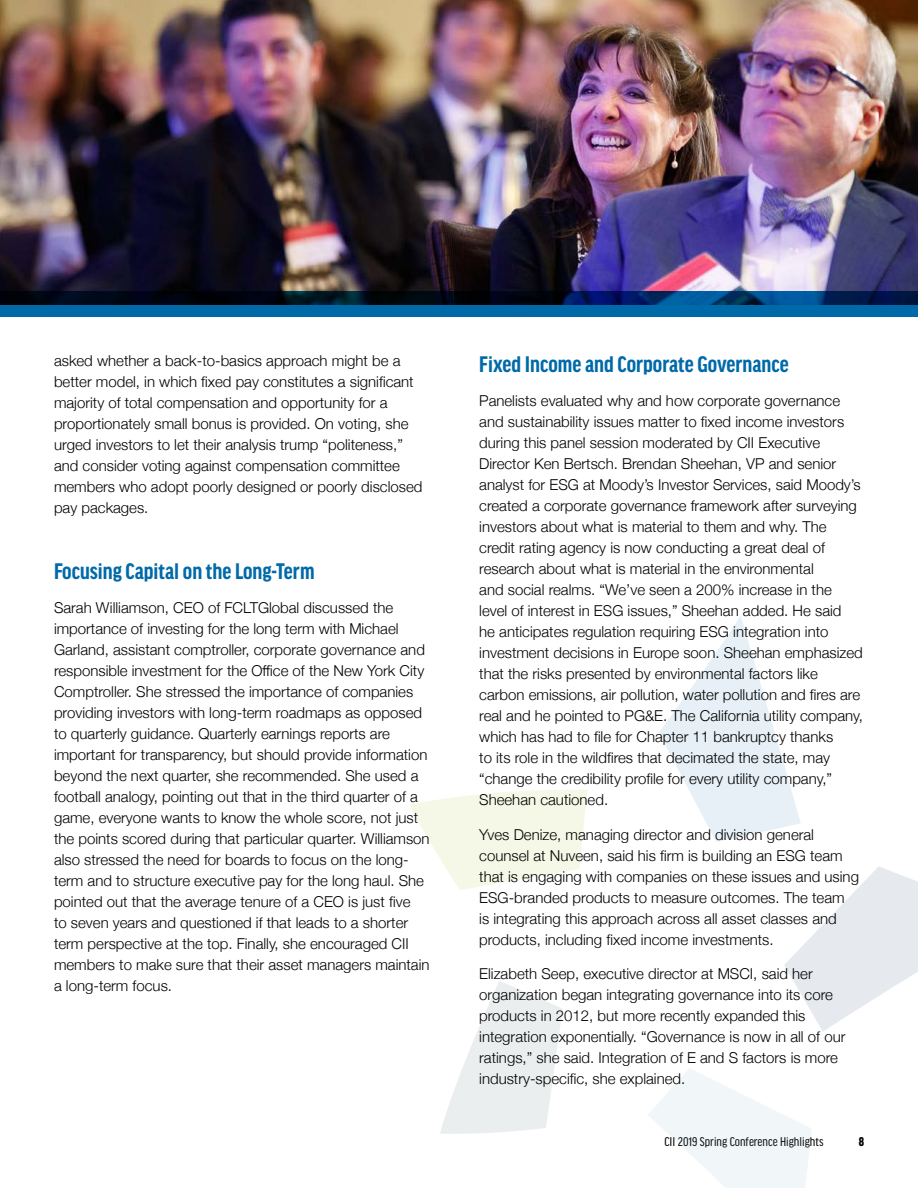
<style>
.page{position:relative;width:918px;height:1188px;background:#fff}
.page>*{position:absolute;margin:0;border:0;box-sizing:border-box;transform-origin:0 0}
.t1{font:700 condensed 24px "Good Headline Pro";color:#006aa9}
.t2{font:300 15px/21px "Helvetica Neue";color:#000}
.t3{font:condensed 13.5px "Good Headline Pro";color:#000}
.t4{font:900 condensed 13.5px "Good Headline Pro";color:#000}
</style>
<div class="page">
<svg style="left:410px;top:790px;width:177px;height:100px"></svg>
<svg style="left:659px;top:616px;width:142px;height:226px"></svg>
<svg style="left:784px;top:866px;width:134px;height:165px"></svg>
<svg style="left:440px;top:981px;width:123px;height:153px"></svg>
<svg style="left:648px;top:1068px;width:164px;height:120px"></svg>
<img style="left:0;top:0;width:918px;height:291px">
<svg style="left:0;top:291px;width:918px;height:26px;background:#003d6b"></svg>
<p class="t2" style="left:54px;top:349px;width:370px">asked whether a back-to-basics approach might be a better model, in which fixed pay constitutes a significant majority of total compensation and opportunity for a proportionately small bonus is provided. On voting, she urged investors to let their analysis trump “politeness,” and consider voting against compensation committee members who adopt poorly designed or poorly disclosed pay packages.</p>
<h1 class="t1" style="left:54px;top:559px;width:262px">Focusing Capital on the Long-Term</h1>
<p class="t2" style="left:54px;top:596px;width:377px">Sarah Williamson, CEO of FCLTGlobal discussed the importance of investing for the long term with Michael Garland, assistant comptroller, corporate governance and responsible investment for the Office of the New York City Comptroller. She stressed the importance of companies providing investors with long-term roadmaps as opposed to quarterly guidance. Quarterly earnings reports are important for transparency, but should provide information beyond the next quarter, she recommended. She used a football analogy, pointing out that in the third quarter of a game, everyone wants to know the whole score, not just the points scored during that particular quarter. Williamson also stressed the need for boards to focus on the long&shy;term and to structure executive pay for the long haul. She pointed out that the average tenure of a CEO is just five<br>to seven years and questioned if that leads to a shorter term perspective at the top. Finally, she encouraged CII members to make sure that their asset managers maintain a long-term focus.</p>
<h1 class="t1" style="left:479px;top:353px;width:311px">Fixed Income and Corporate Governance</h1>
<p class="t2" style="left:479px;top:389px;width:385px">Panelists evaluated why and how corporate governance and sustainability issues matter to fixed income investors during this panel session moderated by CII Executive Director Ken Bertsch. Brendan Sheehan, VP and senior analyst for ESG at Moody’s Investor Services, said Moody’s created a corporate governance framework after surveying investors about what is material to them and why. The credit rating agency is now conducting a great deal of research about what is material in the environmental<br>and social realms. “We’ve seen a 200% increase in the level of interest in ESG issues,” Sheehan added. He said<br>he anticipates regulation requiring ESG integration into investment decisions in Europe soon. Sheehan emphasized that the risks presented by environmental factors like carbon emissions, air pollution, water pollution and fires are real and he pointed to PG&amp;E. The California utility company, which has had to file for Chapter 11 bankruptcy thanks<br>to its role in the wildfires that decimated the state, may “change the credibility profile for every utility company,” Sheehan cautioned.</p>
<p class="t2" style="left:479px;top:823px;width:381px">Yves Denize, managing director and division general counsel at Nuveen, said his firm is building an ESG team that is engaging with companies on these issues and using ESG-branded products to measure outcomes. The team<br>is integrating this approach across all asset classes and products, including fixed income investments.</p>
<p class="t2" style="left:479px;top:962px;width:368px">Elizabeth Seep, executive director at MSCI, said her organization began integrating governance into its core products in 2012, but more recently expanded this integration exponentially. “Governance is now in all of our ratings,” she said. Integration of E and S factors is more industry-specific, she explained.</p>
<p class="t3" style="left:664px;top:1134px;width:161px">CII 2019 Spring Conference Highlights</p>
<p class="t4" style="left:859px;top:1134px;width:7px">8</p>
</div>
